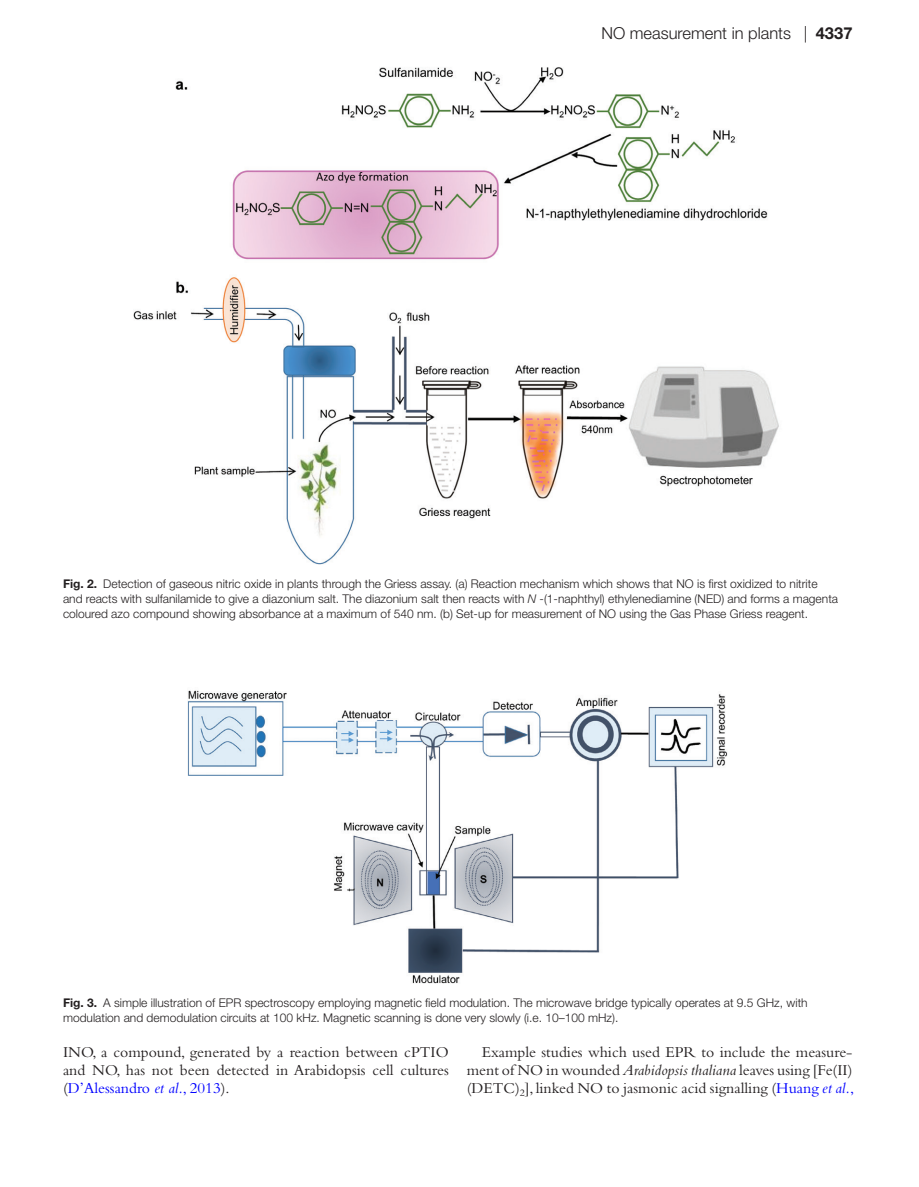
<style>
.page{position:relative;width:919px;height:1187px;background:#fff}
.page>*{position:absolute;margin:0;border:0;box-sizing:border-box;transform-origin:0 0}
.t1{font:300 16.5px "Helvetica Neue LT Std";color:#231f20}
.t2{font:15.75px/18px "Bembo Std";color:#231f20;text-align:justify}
.t3{font:300 12px/15px "Helvetica Neue LT Std";color:#231f20}
.s1{font-weight:700}
.s2{font-style:italic}
.s3{color:#00f}
.s4{font-style:italic;color:#00f}
</style>
<div class="page">
<img style="left:133px;top:67px;width:646px;height:497px">
<img style="left:188px;top:690px;width:540px;height:293px">
<h1 class="t1" style="left:601px;top:23px;width:252px">NO measurement in plants | <span class="s1">4337</span></h1>
<p class="t3" style="left:63px;top:576px;width:776px"><span class="s1">Fig. 2.</span> Detection of gaseous nitric oxide in plants through the Griess assay. (a) Reaction mechanism which shows that NO is first oxidized to nitrite and reacts with sulfanilamide to give a diazonium salt. The diazonium salt then reacts with <span class="s2">N</span> -(1-naphthyl) ethylenediamine (NED) and forms a magenta coloured azo compound showing absorbance at a maximum of 540 nm. (b) Set-up for measurement of NO using the Gas Phase Griess reagent.</p>
<p class="t3" style="left:63px;top:995px;width:746px"><span class="s1">Fig. 3.</span> A simple illustration of EPR spectroscopy employing magnetic field modulation. The microwave bridge typically operates at 9.5 GHz, with modulation and demodulation circuits at 100 kHz. Magnetic scanning is done very slowly (i.e. 10–100 mHz).</p>
<h2 class="t2" style="left:63px;top:1042px;width:387px">INO, a compound, generated by a reaction between cPTIO and NO, has not been detected in Arabidopsis cell cultures (<span class="s3">D’Alessandro</span> <span class="s4">et al.</span><span class="s3">, 2013</span>).</h2>
<h2 class="t2" style="left:466px;top:1042px;width:389px;text-indent:15px">Example studies which used EPR to include the measure&shy;ment of NO in wounded <span class="s2">Arabidopsis thaliana</span> leaves using [Fe(II) (DETC)<sub>2</sub>], linked NO to jasmonic acid signalling (<span class="s3">Huang</span> <span class="s4">et al.</span><span class="s3">,</span></h2>
</div>
